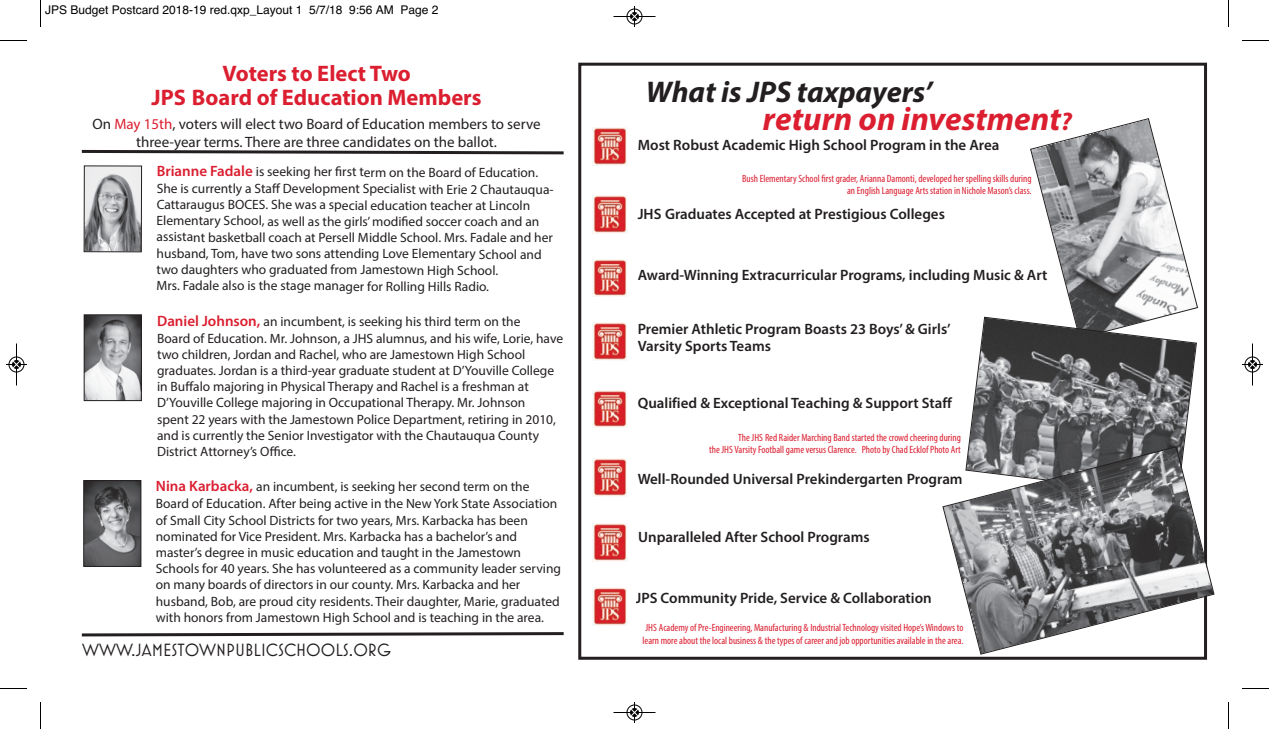
<style>
.page{position:relative;width:1269px;height:729px;background:#fff}
.page>*{position:absolute;margin:0;border:0;box-sizing:border-box;transform-origin:0 0}
.t1{font:italic 700 33px "Myriad Pro";color:#db1e30}
.t2{font:italic 700 30px "Myriad Pro";color:#231f20}
.t3{font:700 22.5px/24px "Myriad Pro";color:#db1e30;text-align:center}
.t4{font:18px "Mostra One";color:#231f20}
.t5{font:600 15px/16.5px "Myriad Pro";color:#231f20}
.t6{font:15px/18px "Myriad Pro";color:#231f20;text-align:center}
.t7{font:13.5px/16.4px "Myriad Pro";color:#231f20}
.t8{font:12px "Helvetica";color:#000}
.t9{font:condensed 10.5px/12.6px "Myriad Pro";color:#db1e30;text-align:right}
.s1{color:#db1e30}
.s2{font-weight:600;font-size:15px;color:#db1e30}
.s3{font-size:25.5px}
</style>
<div class="page">
<div style="left:578px;top:63px;width:629px;height:597px;border:3px solid #231f20"></div>
<img style="left:592px;top:128px;width:35px;height:38px">
<img style="left:592px;top:196px;width:35px;height:38px">
<img style="left:592px;top:259px;width:35px;height:38px">
<img style="left:592px;top:322px;width:35px;height:38px">
<img style="left:592px;top:390px;width:35px;height:38px">
<img style="left:592px;top:459px;width:35px;height:38px">
<img style="left:592px;top:524px;width:35px;height:38px">
<img style="left:592px;top:588px;width:35px;height:38px">
<svg style="left:1030px;top:118px;width:168px;height:198px"></svg>
<svg style="left:81px;top:149px;width:483px;height:6px"></svg>
<svg style="left:81px;top:632px;width:483px;height:5px"></svg>
<svg style="left:968px;top:316px;width:229px;height:130px;background:#747475"></svg>
<img style="left:86px;top:168px;width:54px;height:82px">
<div style="left:84px;top:166px;width:58px;height:86px;border:1px solid #231f20"></div>
<img style="left:86px;top:316px;width:54px;height:83px">
<div style="left:84px;top:314px;width:58px;height:87px;border:1px solid #231f20"></div>
<img style="left:85px;top:482px;width:54px;height:83px">
<div style="left:83px;top:480px;width:58px;height:87px;border:1px solid #231f20"></div>
<svg style="left:942px;top:446px;width:273px;height:209px"></svg>
<svg style="left:40px;top:0;width:1px;height:27px"></svg>
<svg style="left:0;top:40px;width:27px;height:1px"></svg>
<svg style="left:1228px;top:0;width:1px;height:27px"></svg>
<svg style="left:1242px;top:40px;width:27px;height:1px"></svg>
<svg style="left:40px;top:702px;width:1px;height:27px"></svg>
<svg style="left:0;top:688px;width:27px;height:1px"></svg>
<svg style="left:1228px;top:702px;width:1px;height:27px"></svg>
<svg style="left:1242px;top:688px;width:27px;height:1px"></svg>
<hr style="left:614px;top:16px;width:42px;height:1px;background:#000">
<div style="left:627px;top:9px;width:15px;height:15px;border:1px solid #000;border-radius:50%"></div>
<svg style="left:631px;top:6px;width:7px;height:21px"></svg>
<hr style="left:614px;top:712px;width:42px;height:1px;background:#000">
<div style="left:627px;top:705px;width:15px;height:15px;border:1px solid #000;border-radius:50%"></div>
<svg style="left:631px;top:702px;width:7px;height:21px"></svg>
<hr style="left:16px;top:344px;width:1px;height:42px;background:#000">
<div style="left:9px;top:357px;width:15px;height:15px;border:1px solid #000;border-radius:50%"></div>
<svg style="left:6px;top:361px;width:21px;height:7px"></svg>
<hr style="left:1252px;top:344px;width:1px;height:42px;background:#000">
<div style="left:1245px;top:357px;width:15px;height:15px;border:1px solid #000;border-radius:50%"></div>
<svg style="left:1242px;top:361px;width:21px;height:7px"></svg>
<p class="t8" style="left:45px;top:2px;width:395px">JPS Budget Postcard 2018-19 red.qxp_Layout 1 5/7/18 9:56 AM Page 2</p>
<h3 class="t3" style="left:152px;top:63px;width:332px">Voters to Elect Two<br>JPS Board of Education Members</h3>
<p class="t6" style="left:93px;top:116px;width:450px">On <span class="s1">May 15th</span>, voters will elect two Board of Education members to serve three-year terms. There are three candidates on the ballot.</p>
<p class="t7" style="left:156px;top:165px;width:399px"><span class="s2">Brianne Fadale</span> is seeking her first term on the Board of Education.<br>She is currently a Staff Development Specialist with Erie 2 Chautauqua-Cattaraugus BOCES. She was a special education teacher at Lincoln Elementary School, as well as the girls’ modified soccer coach and an assistant basketball coach at Persell Middle School. Mrs. Fadale and her husband, Tom, have two sons attending Love Elementary School and two daughters who graduated from Jamestown High School.<br>Mrs. Fadale also is the stage manager for Rolling Hills Radio.</p>
<p class="t7" style="left:157px;top:314px;width:408px"><span class="s2">Daniel Johnson,</span> an incumbent, is seeking his third term on the<br>Board of Education. Mr. Johnson, a JHS alumnus, and his wife, Lorie, have two children, Jordan and Rachel, who are Jamestown High School graduates. Jordan is a third-year graduate student at D’Youville College in Buffalo majoring in Physical Therapy and Rachel is a freshman at D’Youville College majoring in Occupational Therapy. Mr. Johnson<br>spent 22 years with the Jamestown Police Department, retiring in 2010, and is currently the Senior Investigator with the Chautauqua County District Attorney’s Office.</p>
<p class="t7" style="left:156px;top:480px;width:407px"><span class="s2">Nina Karbacka,</span> an incumbent, is seeking her second term on the Board of Education. After being active in the New York State Association of Small City School Districts for two years, Mrs. Karbacka has been nominated for Vice President. Mrs. Karbacka has a bachelor’s and master’s degree in music education and taught in the Jamestown Schools for 40 years. She has volunteered as a community leader serving on many boards of directors in our county. Mrs. Karbacka and her husband, Bob, are proud city residents. Their daughter, Marie, graduated with honors from Jamestown High School and is teaching in the area.</p>
<h3 class="t4" style="left:82px;top:640px;width:310px">WWW.JAMESTOWNPUBLICSCHOOLS.ORG</h3>
<h2 class="t2" style="left:646px;top:80px;width:288px">What is JPS taxpayers’</h2>
<h1 class="t1" style="left:763px;top:107px;width:311px">return on investment<span class="s3">?</span></h1>
<p class="t5" style="left:638px;top:138px;width:363px">Most Robust Academic High School Program in the Area</p>
<p class="t9" style="left:742px;top:173px;width:291px">Bush Elementary School first grader, Arianna Damonti, developed her spelling skills during an English Language Arts station in Nichole Mason’s class.</p>
<p class="t5" style="left:638px;top:207px;width:309px">JHS Graduates Accepted at Prestigious Colleges</p>
<p class="t5" style="left:638px;top:268px;width:411px">Award-Winning Extracurricular Programs, including Music &amp; Art</p>
<p class="t5" style="left:638px;top:322px;width:314px">Premier Athletic Program Boasts 23 Boys’ &amp; Girls’<br>Varsity Sports Teams</p>
<p class="t5" style="left:638px;top:396px;width:316px">Qualified &amp; Exceptional Teaching &amp; Support Staff</p>
<p class="t9" style="left:709px;top:432px;width:253px">The JHS Red Raider Marching Band started the crowd cheering during<br>the JHS Varsity Football game versus Clarence. Photo by Chad Ecklof Photo Art</p>
<p class="t5" style="left:638px;top:472px;width:326px">Well-Rounded Universal Prekindergarten Program</p>
<p class="t5" style="left:638px;top:530px;width:233px">Unparalleled After School Programs</p>
<p class="t5" style="left:635px;top:591px;width:298px">JPS Community Pride, Service &amp; Collaboration</p>
<p class="t9" style="left:643px;top:623px;width:322px;text-align:left">JHS Academy of Pre-Engineering, Manufacturing &amp; Industrial Technology visited Hope’s Windows to learn more about the local business &amp; the types of career and job opportunities available in the area.</p>
</div>
